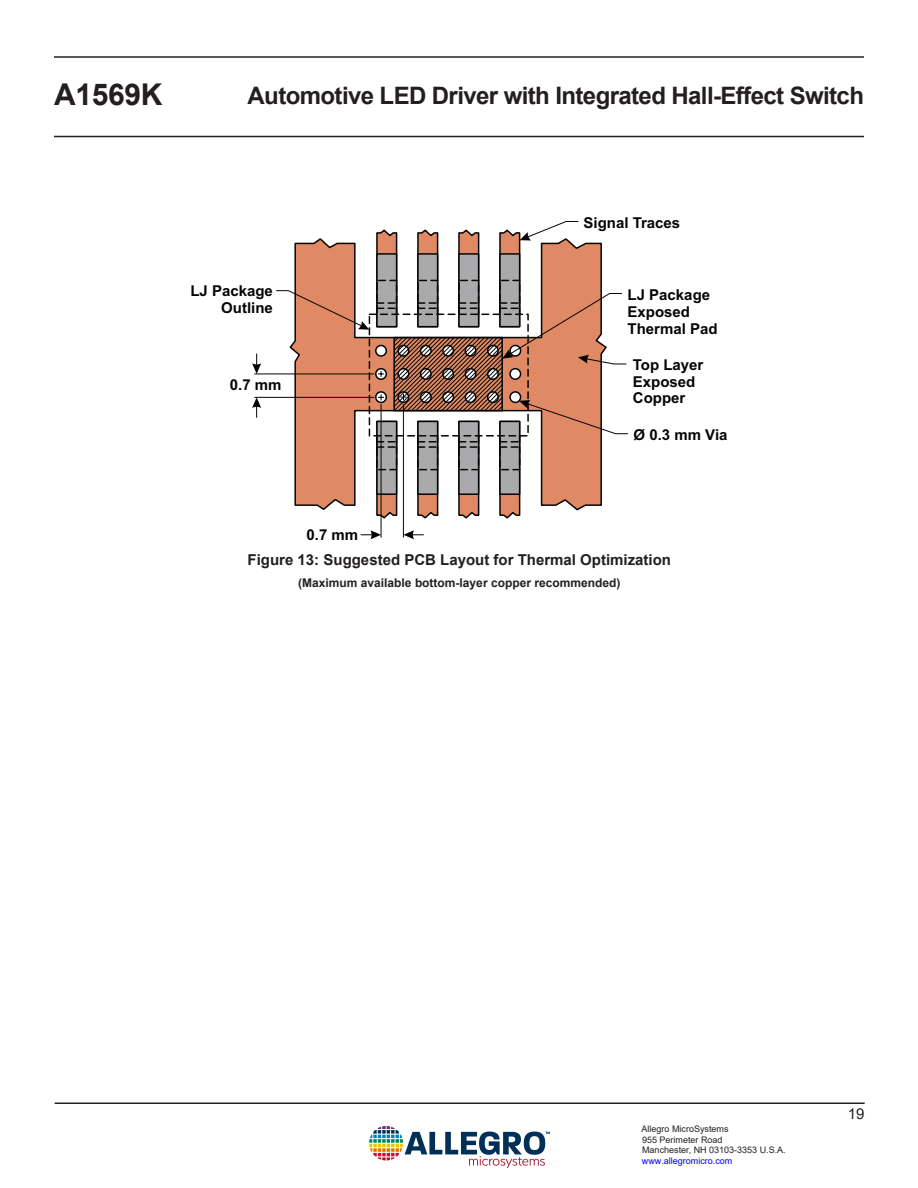
<style>
.page{position:relative;width:918px;height:1188px;background:#fff}
.page>*{position:absolute;margin:0;border:0;box-sizing:border-box;transform-origin:0 0}
.t1{font:700 30px "Arial";letter-spacing:-.01em;color:#231f20}
.t2{font:700 24px "Arial";letter-spacing:-.025em;color:#231f20}
.t3{font:700 15px/16.8px "Arial";color:#040504}
.Figure_Title{font:700 15px "Arial";color:#231f20}
.t4{font:15px "Arial";color:#231f20}
.Table_Header{font:700 12px "Arial";color:#231f20}
.t5{font:9px/10.8px "Arial";color:#231f20}
.t6{font:9px "Arial";color:#00f}
</style>
<div class="page">
<hr style="left:55px;top:1102px;width:810px;height:2px;background:#231f20">
<hr style="left:54px;top:136px;width:810px;height:1px;background:#231f20">
<hr style="left:54px;top:56px;width:810px;height:2px;background:#231f20">
<img style="left:370px;top:1126px;width:180px;height:42px">
<svg style="left:276px;top:221px;width:352px;height:299px"></svg>
<hr style="left:255px;top:374px;width:119px;height:1px;background:#040504">
<hr style="left:381px;top:404px;width:1px;height:133px;background:#040504">
<hr style="left:255px;top:397px;width:119px;height:1px;background:#040504">
<hr style="left:403px;top:404px;width:1px;height:133px;background:#040504">
<svg style="left:252px;top:354px;width:9px;height:20px"></svg>
<svg style="left:361px;top:530px;width:20px;height:9px"></svg>
<svg style="left:252px;top:397px;width:9px;height:20px"></svg>
<svg style="left:403px;top:530px;width:20px;height:9px"></svg>
<h1 class="t1" style="left:54px;top:74px;width:110px">A1569K</h1>
<h2 class="t2" style="left:248px;top:79px;width:618px">Automotive LED Driver with Integrated Hall-Effect Switch</h2>
<p class="t3" style="left:190px;top:284px;width:84px;text-align:right">LJ Package<br>Outline</p>
<p class="t3" style="left:230px;top:378px;width:53px">0.7 mm</p>
<p class="t3" style="left:584px;top:216px;width:98px">Signal Traces</p>
<p class="t3" style="left:628px;top:288px;width:92px">LJ Package<br>Exposed<br>Thermal Pad</p>
<p class="t3" style="left:633px;top:358px;width:72px">Top Layer<br>Exposed<br>Copper</p>
<p class="t3" style="left:634px;top:427px;width:95px">Ø 0.3 mm Via</p>
<p class="t3" style="left:307px;top:528px;width:53px">0.7 mm</p>
<p class="Figure_Title" style="left:248px;top:549px;width:425px">Figure 13: Suggested PCB Layout for Thermal Optimization</p>
<p class="Table_Header" style="left:298px;top:575px;width:324px">(Maximum available bottom-layer copper recommended)</p>
<p class="t5" style="left:642px;top:1123px;width:146px">Allegro MicroSystems<br>955 Perimeter Road<br>Manchester, NH 03103-3353 U.S.A.</p>
<p class="t6" style="left:642px;top:1155px;width:92px">www.allegromicro.com</p>
<p class="t4" style="left:848px;top:1103px;width:18px">19</p>
</div>
